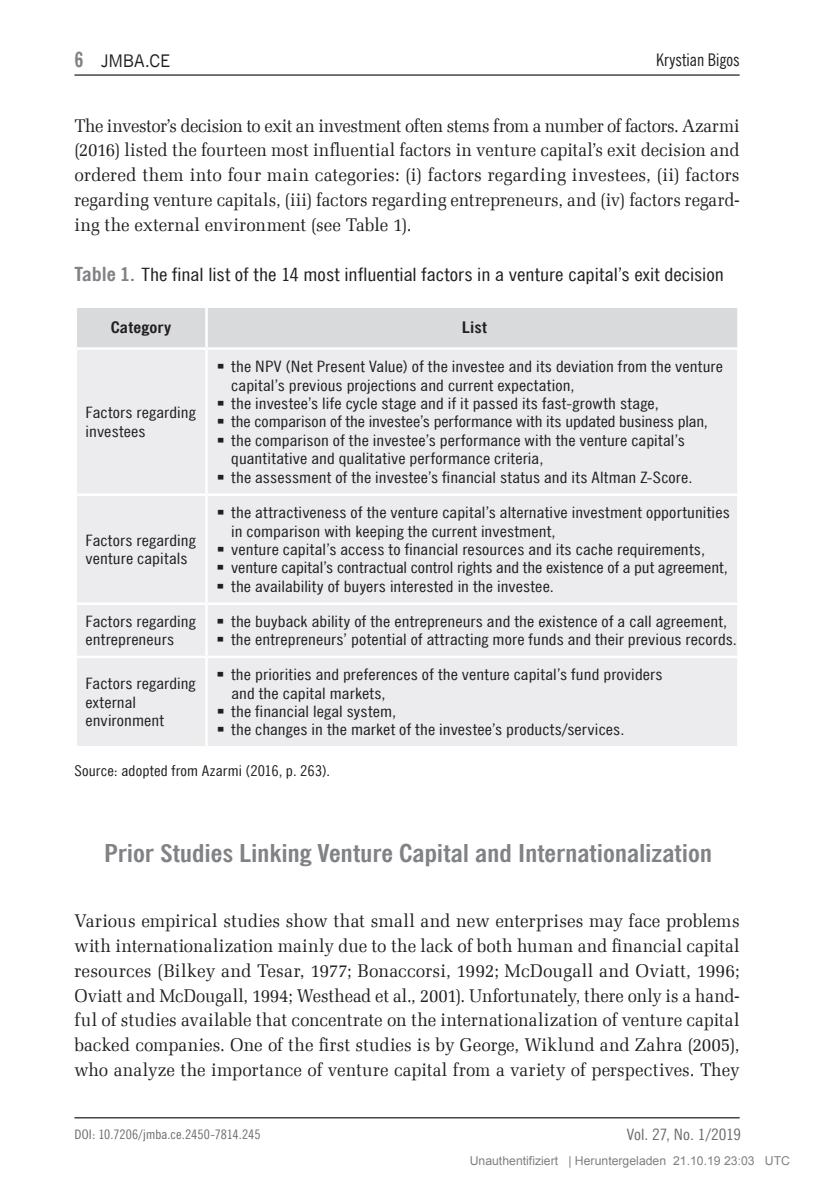
<style>
.page{position:relative;width:834px;height:1191px;background:#fff}
.page>*{position:absolute;margin:0;border:0;box-sizing:border-box;transform-origin:0 0}
.t1{font:700 24.5px "News Goth Cn EU";letter-spacing:-.005em;color:#808285;scale:1.15 1}
.t2{font:18.38px/24.8px "Zapf Ellipt EU";color:#231f20;text-align:justify;scale:.96 1}
.t3{font:18.38px/24.8px "Zapf Ellipt EU";color:#231f20;text-align:justify;scale:.93 1}
.t4{font:18.38px "News Goth Cn EU";color:#231f20;scale:1.2 1}
.t5{font:17.5px "News Goth Cn EU";letter-spacing:.005em;color:#231f20}
.t6{font:17.5px "News Goth EU";letter-spacing:-.01em;color:#231f20}
.t7{font:15.75px/18.4px "News Goth Cn EU";letter-spacing:.005em;color:#231f20;scale:1.2 1}
.t8{font:15.75px "News Goth Cn EU";letter-spacing:-.005em;color:#6c6d70;scale:1.15 1}
.t9{font:700 15.75px "News Goth Cn EU";letter-spacing:.01em;color:#231f20;scale:1.2 1}
.t10{font:14.88px "News Goth Cn EU";letter-spacing:.01em;color:#231f20;scale:1.15 1}
.t11{font:13.12px "News Goth Cn EU";letter-spacing:.01em;color:#6c6d70;scale:1.1 1}
.t12{font:12.25px "Arial";color:#808080}
.s1{font-family:"News Goth Cn EU";font-weight:700;font-size:21px;color:#808285}
.s2{font-weight:700;font-size:19.25px;color:#808285}
</style>
<div class="page">
<hr style="left:74px;top:1117px;width:665px;height:1px;background:#231f20">
<hr style="left:74px;top:74px;width:665px;height:2px;background:#231f20">
<div style="left:77px;top:308px;width:660px;height:39px;background:#d9dadc"></div>
<div style="left:77px;top:350px;width:660px;height:396px;background:#ececee"></div>
<hr style="left:205px;top:308px;width:3px;height:39px;background:#fff">
<hr style="left:205px;top:350px;width:3px;height:143px;background:#fff">
<hr style="left:74px;top:493px;width:132px;height:3px;background:#fff">
<hr style="left:206px;top:493px;width:533px;height:3px;background:#fff">
<hr style="left:205px;top:496px;width:3px;height:106px;background:#fff">
<hr style="left:74px;top:602px;width:132px;height:3px;background:#fff">
<hr style="left:206px;top:602px;width:533px;height:3px;background:#fff">
<hr style="left:205px;top:605px;width:3px;height:50px;background:#fff">
<hr style="left:74px;top:655px;width:132px;height:3px;background:#fff">
<hr style="left:206px;top:655px;width:533px;height:3px;background:#fff">
<hr style="left:205px;top:658px;width:3px;height:88px;background:#fff">
<svg style="left:218px;top:364px;width:5px;height:5px"></svg>
<svg style="left:218px;top:401px;width:5px;height:4px"></svg>
<svg style="left:218px;top:419px;width:5px;height:5px"></svg>
<svg style="left:218px;top:437px;width:5px;height:5px"></svg>
<svg style="left:218px;top:474px;width:5px;height:5px"></svg>
<svg style="left:218px;top:510px;width:5px;height:5px"></svg>
<svg style="left:218px;top:547px;width:5px;height:4px"></svg>
<svg style="left:218px;top:565px;width:5px;height:5px"></svg>
<svg style="left:218px;top:583px;width:5px;height:5px"></svg>
<svg style="left:218px;top:619px;width:5px;height:4px"></svg>
<svg style="left:218px;top:637px;width:5px;height:5px"></svg>
<svg style="left:218px;top:672px;width:5px;height:5px"></svg>
<svg style="left:218px;top:709px;width:5px;height:4px"></svg>
<svg style="left:218px;top:727px;width:5px;height:5px"></svg>
<p class="t6" style="left:74px;top:50px;width:97px"><span class="s1">6</span> JMBA.CE</p>
<p class="t5" style="left:656px;top:49px;width:85px">Krystian Bigos</p>
<p class="t3" style="left:74px;top:113px;width:716px">The investor’s decision to exit an investment often stems from a number of factors. Azarmi (2016) listed the fourteen most influential factors in venture capital’s exit decision and ordered them into four main categories: (i) factors regarding investees, (ii) factors regarding venture capitals, (iii) factors regarding entrepreneurs, and (iv) factors regard&shy;ing the external environment (see Table 1).</p>
<p class="t4" style="left:74px;top:263px;width:542px"><span class="s2">Table 1.</span> The final list of the 14 most influential factors in a venture capital’s exit decision</p>
<p class="t9" style="left:111px;top:318px;width:52px">Category</p>
<p class="t9" style="left:461px;top:318px;width:22px">List</p>
<p class="t7" style="left:86px;top:403px;width:93px">Factors regarding investees</p>
<p class="t7" style="left:85px;top:531px;width:93px">Factors regarding venture capitals</p>
<p class="t7" style="left:231px;top:358px;width:411px">the NPV (Net Present Value) of the investee and its deviation from the venture capital’s previous projections and current expectation,<br>the investee’s life cycle stage and if it passed its fast-growth stage,<br>the comparison of the investee’s performance with its updated business plan, the comparison of the investee’s performance with the venture capital’s quantitative and qualitative performance criteria,<br>the assessment of the investee’s financial status and its Altman Z-Score.</p>
<p class="t7" style="left:231px;top:503px;width:417px">the attractiveness of the venture capital’s alternative investment opportunities in comparison with keeping the current investment,<br>venture capital’s access to financial resources and its cache requirements, venture capital’s contractual control rights and the existence of a put agreement, the availability of buyers interested in the investee.</p>
<p class="t7" style="left:85px;top:612px;width:93px">Factors regarding entrepreneurs</p>
<p class="t7" style="left:231px;top:612px;width:423px">the buyback ability of the entrepreneurs and the existence of a call agreement, the entrepreneurs’ potential of attracting more funds and their previous records.</p>
<p class="t7" style="left:85px;top:675px;width:93px">Factors regarding external environment</p>
<p class="t7" style="left:231px;top:666px;width:361px">the priorities and preferences of the venture capital’s fund providers and the capital markets,<br>the financial legal system,<br>the changes in the market of the investee’s products/services.</p>
<p class="t10" style="left:74px;top:761px;width:224px">Source: adopted from Azarmi (2016, p. 263).</p>
<h1 class="t1" style="left:104px;top:838px;width:530px">Prior Studies Linking Venture Capital and Internationalization</h1>
<p class="t2" style="left:74px;top:908px;width:694px">Various empirical studies show that small and new enterprises may face problems with internationalization mainly due to the lack of both human and financial capital resources (Bilkey and Tesar, 1977; Bonaccorsi, 1992; McDougall and Oviatt, 1996; Oviatt and McDougall, 1994; Westhead et al., 2001). Unfortunately, there only is a hand&shy;ful of studies available that concentrate on the internationalization of venture capital backed companies. One of the first studies is by George, Wiklund and Zahra (2005), who analyze the importance of venture capital from a variety of perspectives. They</p>
<p class="t11" style="left:74px;top:1126px;width:171px">DOI: 10.7206/jmba.ce.2450-7814.245</p>
<p class="t8" style="left:626px;top:1124px;width:101px">Vol. 27, No. 1/2019</p>
<p class="t12" style="left:469px;top:1155px;width:322px">Unauthentifiziert | Heruntergeladen 21.10.19 23:03 UTC</p>
</div>
